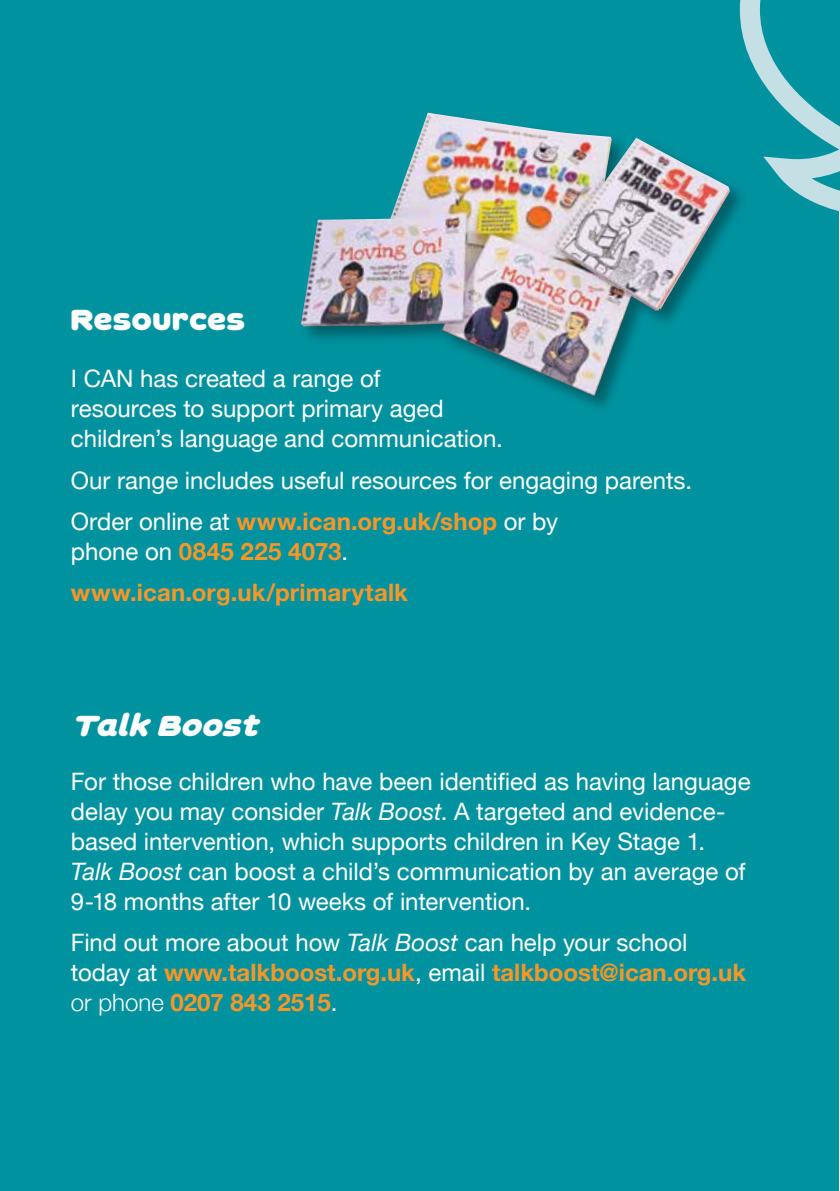
<style>
.page{position:relative;width:840px;height:1191px;background:#fff}
.page>*{position:absolute;margin:0;border:0;box-sizing:border-box;transform-origin:0 0}
.t1{font:32px "Softmachine";letter-spacing:.01em;color:#fff}
.t2{font:italic 32px "Softmachine";color:#fff}
.t3{font:24px/30px "Helvetica Neue";color:#fff}
.t4{font:700 24px/30px "Helvetica Neue";color:#f89728}
.s1{font-weight:700;color:#f89728}
.s2{font-weight:400;color:#fff}
.s3{font-weight:400;color:#00929f}
.s4{font-style:italic}
.s5{font-weight:400;font-style:italic;color:#fff}
.s6{font-weight:300;color:#fff}
</style>
<div class="page">
<div style="left:0;top:0;width:839px;height:1191px;background:#00929f"></div>
<svg style="left:739px;top:0;width:101px;height:212px"></svg>
<div style="left:299px;top:110px;width:448px;height:303px;background:#00929f"></div>
<img style="left:301px;top:113px;width:428px;height:282px">
<p class="t1" style="left:71px;top:299px;width:176px">Resources</p>
<p class="t3" style="left:71px;top:365px;width:433px">I CAN has created a range of<br>resources to support primary aged children’s language and communication.</p>
<p class="t3" style="left:71px;top:461px;width:623px;line-height:41.4px">Our range includes useful resources for engaging parents.<br>Order online at <span class="s1">www.ican.org.uk/shop</span> or by</p>
<p class="t4" style="left:71px;top:531px;width:338px;line-height:41.4px"><span class="s2">phone on</span> 0845 225 4073<span class="s2">.</span><span class="s3">. </span>www.ican.org.uk/primarytalk</p>
<p class="t2" style="left:71px;top:705px;width:198px">Talk Boost</p>
<p class="t3" style="left:71px;top:767px;width:681px">For those children who have been identified as having language delay you may consider <span class="s4">Talk Boost</span>. A targeted and evidence&shy;based intervention, which supports children in Key Stage 1.<br><span class="s4">Talk Boost</span> can boost a child’s communication by an average of 9-18 months after 10 weeks of intervention.</p>
<p class="t4" style="left:71px;top:928px;width:676px"><span class="s2">Find out more about how</span> <span class="s5">Talk Boost</span> <span class="s2">can help your school today at</span> www.talkboost.org.uk<span class="s2">, email</span> talkboost@ican.org.uk <span class="s6">or phone</span> 0207 843 2515<span class="s2">.</span></p>
</div>
